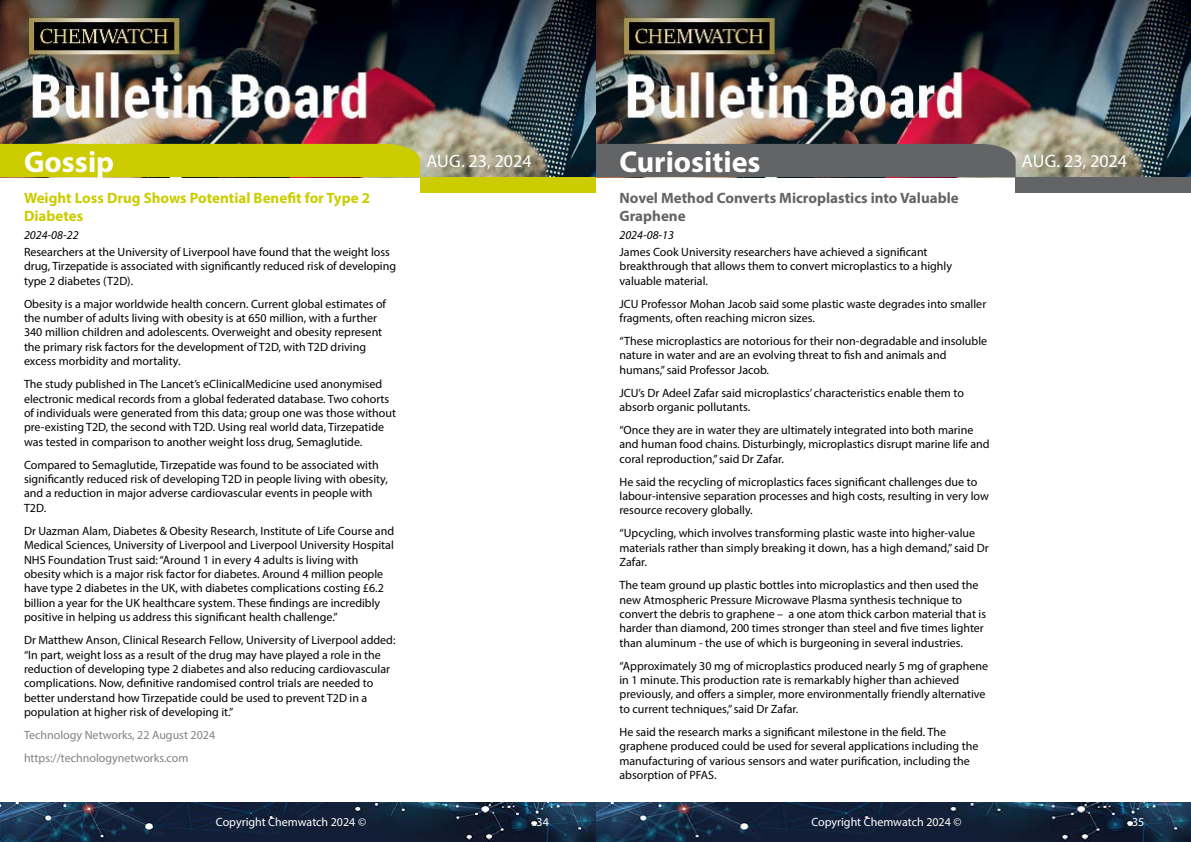
<style>
.page{position:relative;width:1191px;height:842px;background:#fff}
.page>*{position:absolute;margin:0;border:0;box-sizing:border-box;transform-origin:0 0}
.t1{font:700 30px "Myriad Pro";color:#fff}
.t2{font:18px "Myriad Pro";color:#fff}
.t3{font:700 15px/18px "Myriad Pro";color:#636466}
.t4{font:700 15px/18px "Myriad Pro";color:#cc0}
.t5{font:12px/14.4px "Myriad Pro";color:#000}
.t6{font:12px/22.9px "Myriad Pro";color:#808285}
.t7{font:12px "Myriad Pro";color:#fff}
.t8{font:italic 12px "Myriad Pro";color:#000}
</style>
<div class="page">
<img style="left:0;top:0;width:1191px;height:177px">
<div style="left:1015px;top:177px;width:176px;height:15px;background:#636466"></div>
<div style="left:595px;top:144px;width:420px;height:33px;background:#636466"></div>
<img style="left:0;top:802px;width:1191px;height:40px">
<div style="left:0;top:177px;width:595px;height:641px;background:#fff"></div>
<div style="left:420px;top:177px;width:175px;height:15px;background:#cc0"></div>
<div style="left:0;top:144px;width:420px;height:33px;background:#cc0"></div>
<h1 class="t1" style="left:24px;top:142px;width:92px">Gossip</h1>
<h2 class="t2" style="left:426px;top:150px;width:107px">Aug. 23, 2024</h2>
<p class="t4" style="left:24px;top:189px;width:347px">Weight Loss Drug Shows Potential Benefit for Type 2<br>Diabetes</p>
<p class="t8" style="left:24px;top:227px;width:56px">2024-08-22</p>
<p class="t5" style="left:24px;top:244px;width:374px">Researchers at the University of Liverpool have found that the weight loss drug, Tirzepatide is associated with significantly reduced risk of developing type 2 diabetes (T2D).</p>
<p class="t5" style="left:24px;top:296px;width:364px">Obesity is a major worldwide health concern. Current global estimates of the number of adults living with obesity is at 650 million, with a further 340 million children and adolescents. Overweight and obesity represent the primary risk factors for the development of T2D, with T2D driving excess morbidity and mortality.</p>
<p class="t5" style="left:24px;top:377px;width:373px">The study published in The Lancet’s eClinicalMedicine used anonymised electronic medical records from a global federated database. Two cohorts of individuals were generated from this data; group one was those without pre-existing T2D, the second with T2D. Using real world data, Tirzepatide was tested in comparison to another weight loss drug, Semaglutide.</p>
<p class="t5" style="left:24px;top:457px;width:365px">Compared to Semaglutide, Tirzepatide was found to be associated with significantly reduced risk of developing T2D in people living with obesity, and a reduction in major adverse cardiovascular events in people with T2D.</p>
<p class="t5" style="left:24px;top:523px;width:372px">Dr Uazman Alam, Diabetes &amp; Obesity Research, Institute of Life Course and Medical Sciences, University of Liverpool and Liverpool University Hospital NHS Foundation Trust said: “Around 1 in every 4 adults is living with obesity which is a major risk factor for diabetes. Around 4 million people have type 2 diabetes in the UK, with diabetes complications costing £6.2 billion a year for the UK healthcare system. These findings are incredibly positive in helping us address this significant health challenge.”</p>
<p class="t5" style="left:24px;top:633px;width:373px">Dr Matthew Anson, Clinical Research Fellow, University of Liverpool added: “In part, weight loss as a result of the drug may have played a role in the reduction of developing type 2 diabetes and also reducing cardiovascular complications. Now, definitive randomised control trials are needed to better understand how Tirzepatide could be used to prevent T2D in a population at higher risk of developing it.”</p>
<p class="t6" style="left:24px;top:723px;width:193px">Technology Networks, 22 August 2024 https://technologynetworks.com</p>
<p class="t7" style="left:216px;top:815px;width:152px">Copyright Chemwatch 2024 ©</p>
<p class="t7" style="left:536px;top:815px;width:14px">34</p>
<h1 class="t1" style="left:619px;top:142px;width:142px">Curiosities</h1>
<p class="t3" style="left:619px;top:189px;width:341px">Novel Method Converts Microplastics into Valuable<br>Graphene</p>
<p class="t8" style="left:619px;top:227px;width:56px">2024-08-13</p>
<p class="t5" style="left:619px;top:244px;width:334px">James Cook University researchers have achieved a significant breakthrough that allows them to convert microplastics to a highly valuable material.</p>
<p class="t5" style="left:619px;top:296px;width:368px">JCU Professor Mohan Jacob said some plastic waste degrades into smaller fragments, often reaching micron sizes.</p>
<p class="t5" style="left:619px;top:333px;width:369px">“These microplastics are notorious for their non-degradable and insoluble nature in water and are an evolving threat to fish and animals and humans,” said Professor Jacob.</p>
<p class="t5" style="left:619px;top:385px;width:346px">JCU’s Dr Adeel Zafar said microplastics’ characteristics enable them to absorb organic pollutants.</p>
<p class="t5" style="left:619px;top:423px;width:371px">“Once they are in water they are ultimately integrated into both marine and human food chains. Disturbingly, microplastics disrupt marine life and coral reproduction,” said Dr Zafar.</p>
<p class="t5" style="left:619px;top:474px;width:371px">He said the recycling of microplastics faces significant challenges due to labour-intensive separation processes and high costs, resulting in very low resource recovery globally.</p>
<p class="t5" style="left:619px;top:526px;width:370px">“Upcycling, which involves transforming plastic waste into higher-value materials rather than simply breaking it down, has a high demand,” said Dr<br>Zafar.</p>
<p class="t5" style="left:619px;top:578px;width:368px">The team ground up plastic bottles into microplastics and then used the new Atmospheric Pressure Microwave Plasma synthesis technique to convert the debris to graphene – a one atom thick carbon material that is harder than diamond, 200 times stronger than steel and five times lighter than aluminum - the use of which is burgeoning in several industries.</p>
<p class="t5" style="left:619px;top:658px;width:370px">“Approximately 30 mg of microplastics produced nearly 5 mg of graphene in 1 minute. This production rate is remarkably higher than achieved previously, and offers a simpler, more environmentally friendly alternative to current techniques,” said Dr Zafar.</p>
<p class="t5" style="left:619px;top:724px;width:360px">He said the research marks a significant milestone in the field. The graphene produced could be used for several applications including the manufacturing of various sensors and water purification, including the absorption of PFAS.</p>
<h2 class="t2" style="left:1022px;top:149px;width:107px">Aug. 23, 2024</h2>
<p class="t7" style="left:811px;top:815px;width:152px">Copyright Chemwatch 2024 ©</p>
<p class="t7" style="left:1132px;top:815px;width:14px">35</p>
</div>
